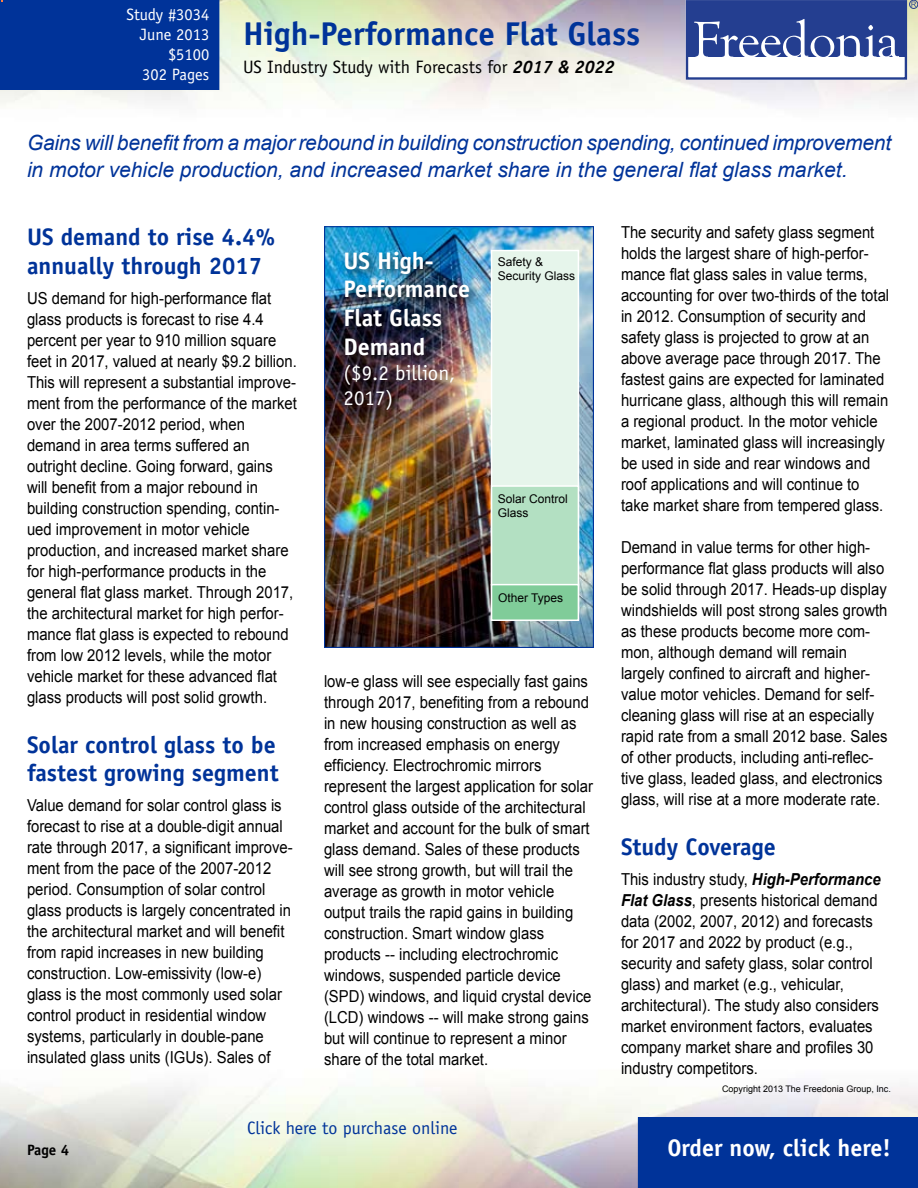
<style>
.page{position:relative;width:918px;height:1188px;background:#fff}
.page>*{position:absolute;margin:0;border:0;box-sizing:border-box;transform-origin:0 0}
.t1{font:700 33px "Officina Sans";color:#039}
.t2{font:700 24px/28.8px "Officina Sans";color:#039}
.t3{font:700 24px/28.8px "Officina Sans";color:#fff}
.t4{font:italic 21px/27px "Arial";letter-spacing:-.01em;color:#039}
.t5{font:21px/25.2px "Officina Sans";color:#fff}
.t6{font:18px "Officina Sans";color:#000}
.t7{font:18px "Officina Sans";color:#039}
.t8{font:16.5px/21px "Arial";color:#000;scale:.9 1}
.t9{font:16.5px/19.8px "Officina Sans";color:#fff;text-align:right}
.t10{font:700 15px "Officina Sans";color:#000}
.t11{font:12px/14.2px "Arial";color:#000}
.t12{font:9px "Arial";color:#000}
.s1{font-weight:700;font-style:italic}
</style>
<div class="page">
<div style="left:638px;top:1117px;width:280px;height:71px;background:#039"></div>
<div style="left:686px;top:0;width:221px;height:80px;border:2px solid #243e90"></div>
<div style="left:687px;top:1px;width:218px;height:56px;background:#243e90"></div>
<svg style="left:694px;top:19px;width:205px;height:38px"></svg>
<div style="left:909px;top:0;width:9px;height:9px;border:1px solid #243e90;border-radius:50%"></div>
<svg style="left:911px;top:2px;width:5px;height:5px"></svg>
<img style="left:326px;top:228px;width:266px;height:418px">
<div style="left:324px;top:226px;width:270px;height:422px;border:1px solid #039"></div>
<div style="left:0;top:0;width:219px;height:90px;background:#039"></div>
<div style="left:492px;top:250px;width:86px;height:369px;background:#e6f5eb"></div>
<div style="left:492px;top:486px;width:86px;height:99px;background:#b3e0c2"></div>
<div style="left:491px;top:485px;width:88px;height:101px;border:2px solid #fff"></div>
<div style="left:492px;top:585px;width:86px;height:35px;background:#80cc99"></div>
<div style="left:491px;top:584px;width:88px;height:37px;border:2px solid #fff"></div>
<div style="left:340px;top:247px;width:142px;height:175px;background:#000;opacity:.75"></div>
<p class="t9" style="left:126px;top:5px;width:84px">Study #3034<br>June 2013 $5100<br>302 Pages</p>
<h1 class="t1" style="left:243px;top:13px;width:399px">High-Performance Flat Glass</h1>
<p class="t6" style="left:243px;top:57px;width:373px">US Industry Study with Forecasts for <span class="s1">2017 &amp; 2022</span></p>
<p class="t4" style="left:27px;top:130px;width:866px">Gains will benefit from a major rebound in building construction spending, continued improvement in motor vehicle production, and increased market share in the general flat glass market.</p>
<h2 class="t2" style="left:27px;top:222px;width:250px">US demand to rise 4.4% annually through 2017</h2>
<p class="t8" style="left:27px;top:288px;width:301px">US demand for high-performance flat glass products is forecast to rise 4.4 percent per year to 910 million square feet in 2017, valued at nearly $9.2 billion.<br>This will represent a substantial improve&shy;ment from the performance of the market over the 2007-2012 period, when demand in area terms suffered an outright decline. Going forward, gains will benefit from a major rebound in building construction spending, contin&shy;ued improvement in motor vehicle production, and increased market share for high-performance products in the general flat glass market. Through 2017, the architectural market for high perfor&shy;mance flat glass is expected to rebound from low 2012 levels, while the motor vehicle market for these advanced flat glass products will post solid growth.</p>
<h2 class="t2" style="left:27px;top:730px;width:253px">Solar control glass to be fastest growing segment</h2>
<p class="t8" style="left:27px;top:795px;width:297px">Value demand for solar control glass is forecast to rise at a double-digit annual rate through 2017, a significant improve&shy;ment from the pace of the 2007-2012 period. Consumption of solar control glass products is largely concentrated in the architectural market and will benefit from rapid increases in new building construction. Low-emissivity (low-e) glass is the most commonly used solar control product in residential window systems, particularly in double-pane insulated glass units (IGUs). Sales of</p>
<h2 class="t3" style="left:344px;top:246px;width:128px">US High-<br>Performance<br>Flat Glass<br>Demand</h2>
<p class="t5" style="left:344px;top:361px;width:113px">($9.2 billion,<br>2017)</p>
<p class="t11" style="left:498px;top:254px;width:79px">Safety &amp;<br>Security Glass</p>
<p class="t11" style="left:498px;top:492px;width:72px">Solar Control<br>Glass</p>
<p class="t11" style="left:498px;top:591px;width:67px">Other Types</p>
<p class="t8" style="left:324px;top:671px;width:300px">low-e glass will see especially fast gains through 2017, benefiting from a rebound in new housing construction as well as from increased emphasis on energy efficiency. Electrochromic mirrors represent the largest application for solar control glass outside of the architectural market and account for the bulk of smart glass demand. Sales of these products will see strong growth, but will trail the average as growth in motor vehicle output trails the rapid gains in building construction. Smart window glass products -- including electrochromic windows, suspended particle device (SPD) windows, and liquid crystal device (LCD) windows -- will make strong gains but will continue to represent a minor share of the total market.</p>
<p class="t8" style="left:621px;top:222px;width:300px">The security and safety glass segment holds the largest share of high-perfor&shy;mance flat glass sales in value terms, accounting for over two-thirds of the total in 2012. Consumption of security and safety glass is projected to grow at an above average pace through 2017. The fastest gains are expected for laminated hurricane glass, although this will remain a regional product. In the motor vehicle market, laminated glass will increasingly be used in side and rear windows and roof applications and will continue to take market share from tempered glass.</p>
<p class="t8" style="left:621px;top:537px;width:298px">Demand in value terms for other high&shy;performance flat glass products will also be solid through 2017. Heads-up display windshields will post strong sales growth as these products become more com&shy;mon, although demand will remain largely confined to aircraft and higher&shy;value motor vehicles. Demand for self&shy;cleaning glass will rise at an especially rapid rate from a small 2012 base. Sales of other products, including anti-reflec&shy;tive glass, leaded glass, and electronics glass, will rise at a more moderate rate.</p>
<h2 class="t2" style="left:621px;top:832px;width:156px">Study Coverage</h2>
<p class="t8" style="left:621px;top:869px;width:290px">This industry study, <span class="s1">High-Performance Flat Glass</span>, presents historical demand data (2002, 2007, 2012) and forecasts for 2017 and 2022 by product (e.g., security and safety glass, solar control glass) and market (e.g., vehicular, architectural). The study also considers market environment factors, evaluates company market share and profiles 30 industry competitors.</p>
<p class="t12" style="left:722px;top:1083px;width:170px">Copyright 2013 The Freedonia Group, Inc.</p>
<p class="t7" style="left:247px;top:1117px;width:212px">Click here to purchase online</p>
<p class="t10" style="left:27px;top:1140px;width:31px">Page</p>
<h2 class="t3" style="left:667px;top:1133px;width:225px">Order now, click here!</h2>
</div>
